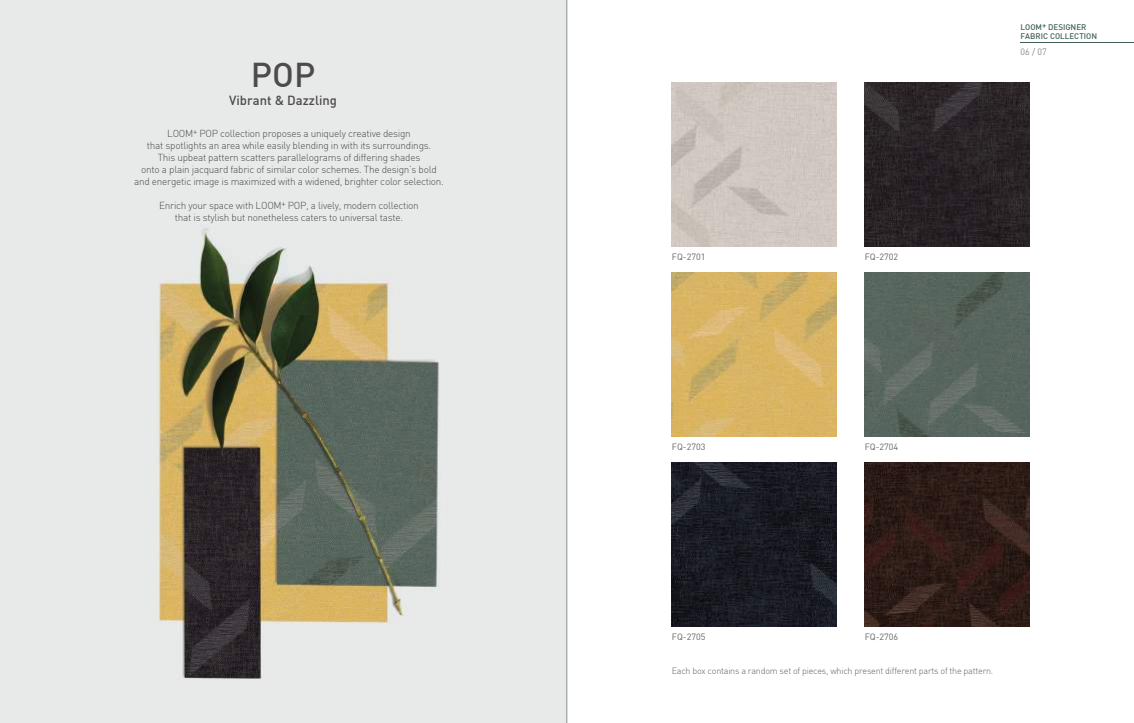
<style>
.page{position:relative;width:1134px;height:723px;background:#fff}
.page>*{position:absolute;margin:0;border:0;box-sizing:border-box;transform-origin:0 0}
.t1{font:33.8px "DIN Medium";color:#4e4b4c}
.t2{font:13px "DIN Medium";color:#4e4b4c}
.t3{font:10px/12px "DIN Light";letter-spacing:-.025em;color:#4e4b4c;text-align:center}
.t4{font:9px "DIN Light";letter-spacing:-.025em;color:#656365}
.t5{font:9px "DIN";color:#656365}
.t6{font:8px/9.6px "DIN Medium";color:#416155}
</style>
<div class="page">
<img style="left:0;top:0;width:567px;height:723px">
<hr style="left:1020px;top:43px;width:114px;height:1px;background:#416155">
<img style="left:865px;top:82px;width:164px;height:165px">
<img style="left:672px;top:272px;width:164px;height:165px">
<img style="left:865px;top:272px;width:164px;height:165px">
<img style="left:672px;top:462px;width:164px;height:164px">
<img style="left:865px;top:462px;width:164px;height:164px">
<img style="left:672px;top:82px;width:164px;height:165px">
<hr style="left:567px;top:0;width:1px;height:723px;background:#969698">
<h1 class="t1" style="left:251px;top:53px;width:66px">POP</h1>
<h2 class="t2" style="left:229px;top:92px;width:109px">Vibrant &amp; Dazzling</h2>
<p class="t3" style="left:134px;top:127px;width:311px">LOOM<sup>+</sup> POP collection proposes a uniquely creative design<br>that spotlights an area while easily blending in with its surroundings.<br>This upbeat pattern scatters parallelograms of differing shades<br>onto a plain jacquard fabric of similar color schemes. The design’s bold and energetic image is maximized with a widened, brighter color selection.</p>
<p class="t3" style="left:159px;top:199px;width:261px">Enrich your space with LOOM<sup>+</sup> POP, a lively, modern collection that is stylish but nonetheless caters to universal taste.</p>
<p class="t6" style="left:1020px;top:22px;width:78px">LOOM+ DESIGNER<br>FABRIC COLLECTION</p>
<p class="t4" style="left:1020px;top:46px;width:28px">06 / 07</p>
<p class="t5" style="left:672px;top:251px;width:35px">FQ-2701</p>
<p class="t5" style="left:865px;top:251px;width:35px">FQ-2702</p>
<p class="t5" style="left:672px;top:441px;width:35px">FQ-2703</p>
<p class="t5" style="left:865px;top:441px;width:35px">FQ-2704</p>
<p class="t5" style="left:672px;top:631px;width:35px">FQ-2705</p>
<p class="t5" style="left:865px;top:631px;width:35px">FQ-2706</p>
<p class="t4" style="left:672px;top:665px;width:323px">Each box contains a random set of pieces, which present different parts of the pattern.</p>
</div>
